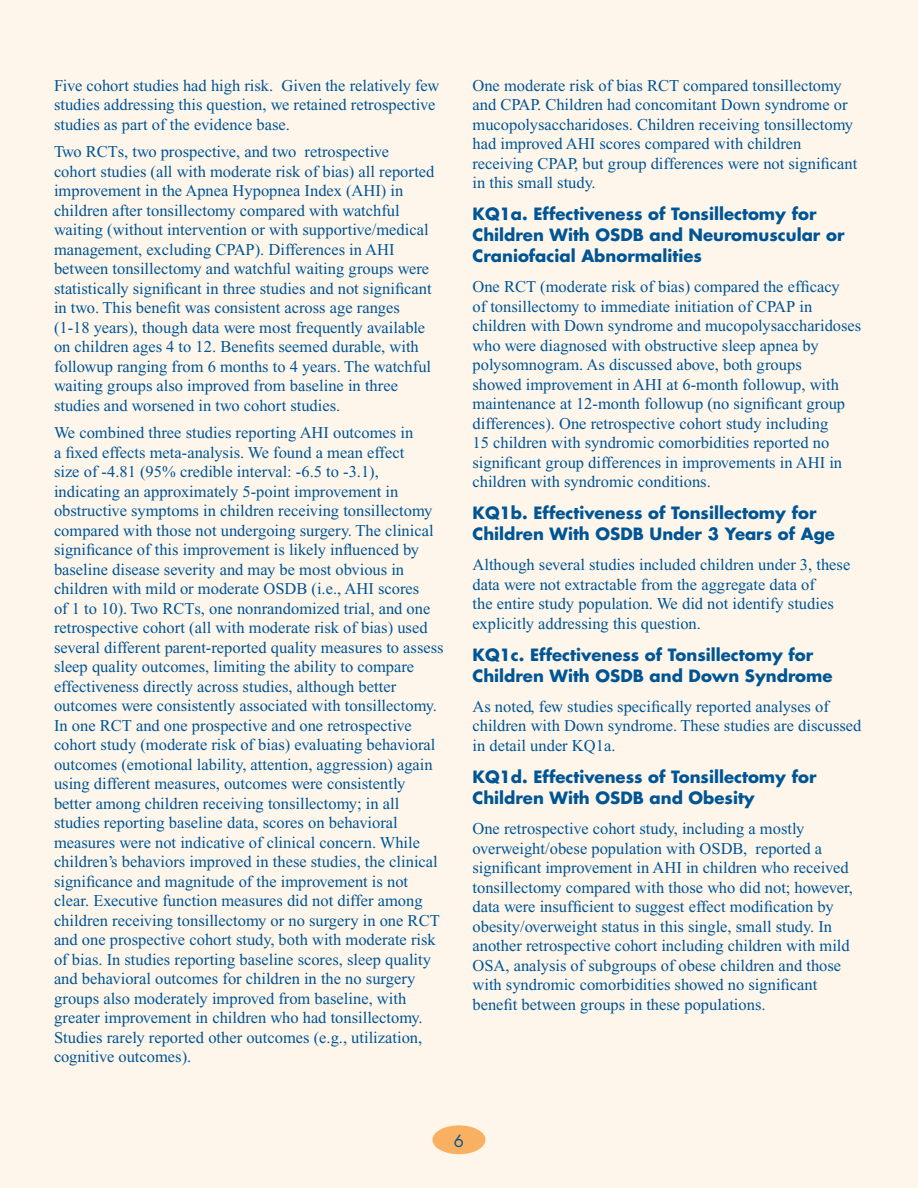
<style>
.page{position:relative;width:918px;height:1188px;background:#fff}
.page>*{position:absolute;margin:0;border:0;box-sizing:border-box;transform-origin:0 0}
.Text{font:16.5px/19.5px "Times New Roman";color:#005595}
.Head_Level_2{font:700 16.5px/21px "Futura";color:#005595}
.t1{font:16.5px "Futura";color:#005595}
</style>
<div class="page">
<div style="left:0;top:0;width:917px;height:1188px;background:#fef6eb"></div>
<div style="left:432px;top:1125px;width:54px;height:29px;background:#fab061;border-radius:50%"></div>
<p class="Text" style="left:54px;top:75px;width:387px">Five cohort studies had high risk. Given the relatively few studies addressing this question, we retained retrospective studies as part of the evidence base.</p>
<p class="Text" style="left:54px;top:142px;width:382px">Two RCTs, two prospective, and two retrospective cohort studies (all with moderate risk of bias) all reported improvement in the Apnea Hypopnea Index (AHI) in children after tonsillectomy compared with watchful waiting (without intervention or with supportive/medical management, excluding CPAP). Differences in AHI between tonsillectomy and watchful waiting groups were statistically significant in three studies and not significant in two. This benefit was consistent across age ranges (1-18 years), though data were most frequently available on children ages 4 to 12. Benefits seemed durable, with followup ranging from 6 months to 4 years. The watchful waiting groups also improved from baseline in three studies and worsened in two cohort studies.</p>
<p class="Text" style="left:54px;top:423px;width:391px">We combined three studies reporting AHI outcomes in<br>a fixed effects meta-analysis. We found a mean effect<br>size of -4.81 (95% credible interval: -6.5 to -3.1), indicating an approximately 5-point improvement in obstructive symptoms in children receiving tonsillectomy compared with those not undergoing surgery. The clinical significance of this improvement is likely influenced by baseline disease severity and may be most obvious in children with mild or moderate OSDB (i.e., AHI scores<br>of 1 to 10). Two RCTs, one nonrandomized trial, and one retrospective cohort (all with moderate risk of bias) used several different parent-reported quality measures to assess sleep quality outcomes, limiting the ability to compare effectiveness directly across studies, although better outcomes were consistently associated with tonsillectomy.<br>In one RCT and one prospective and one retrospective cohort study (moderate risk of bias) evaluating behavioral outcomes (emotional lability, attention, aggression) again using different measures, outcomes were consistently better among children receiving tonsillectomy; in all studies reporting baseline data, scores on behavioral measures were not indicative of clinical concern. While children’s behaviors improved in these studies, the clinical significance and magnitude of the improvement is not clear. Executive function measures did not differ among children receiving tonsillectomy or no surgery in one RCT and one prospective cohort study, both with moderate risk of bias. In studies reporting baseline scores, sleep quality and behavioral outcomes for children in the no surgery groups also moderately improved from baseline, with greater improvement in children who had tonsillectomy.<br>Studies rarely reported other outcomes (e.g., utilization, cognitive outcomes).</p>
<p class="Text" style="left:472px;top:75px;width:386px">One moderate risk of bias RCT compared tonsillectomy and CPAP. Children had concomitant Down syndrome or mucopolysaccharidoses. Children receiving tonsillectomy had improved AHI scores compared with children receiving CPAP, but group differences were not significant in this small study.</p>
<p class="Head_Level_2" style="left:472px;top:203px;width:373px">KQ1a. Effectiveness of Tonsillectomy for<br>Children With OSDB and Neuromuscular or<br>Craniofacial Abnormalities</p>
<p class="Text" style="left:472px;top:277px;width:390px">One RCT (moderate risk of bias) compared the efficacy<br>of tonsillectomy to immediate initiation of CPAP in children with Down syndrome and mucopolysaccharidoses who were diagnosed with obstructive sleep apnea by polysomnogram. As discussed above, both groups<br>showed improvement in AHI at 6-month followup, with maintenance at 12-month followup (no significant group differences). One retrospective cohort study including<br>15 children with syndromic comorbidities reported no significant group differences in improvements in AHI in children with syndromic conditions.</p>
<p class="Head_Level_2" style="left:472px;top:502px;width:364px">KQ1b. Effectiveness of Tonsillectomy for<br>Children With OSDB Under 3 Years of Age</p>
<p class="Text" style="left:472px;top:555px;width:379px">Although several studies included children under 3, these data were not extractable from the aggregate data of<br>the entire study population. We did not identify studies explicitly addressing this question.</p>
<p class="Head_Level_2" style="left:472px;top:644px;width:362px">KQ1c. Effectiveness of Tonsillectomy for<br>Children With OSDB and Down Syndrome</p>
<p class="Text" style="left:472px;top:697px;width:390px">As noted, few studies specifically reported analyses of children with Down syndrome. These studies are discussed in detail under KQ1a.</p>
<p class="Head_Level_2" style="left:472px;top:766px;width:346px">KQ1d. Effectiveness of Tonsillectomy for<br>Children With OSDB and Obesity</p>
<p class="Text" style="left:472px;top:819px;width:382px">One retrospective cohort study, including a mostly overweight/obese population with OSDB, reported a significant improvement in AHI in children who received tonsillectomy compared with those who did not; however, data were insufficient to suggest effect modification by obesity/overweight status in this single, small study. In another retrospective cohort including children with mild OSA, analysis of subgroups of obese children and those with syndromic comorbidities showed no significant benefit between groups in these populations.</p>
<p class="t1" style="left:454px;top:1130px;width:12px">6</p>
</div>
